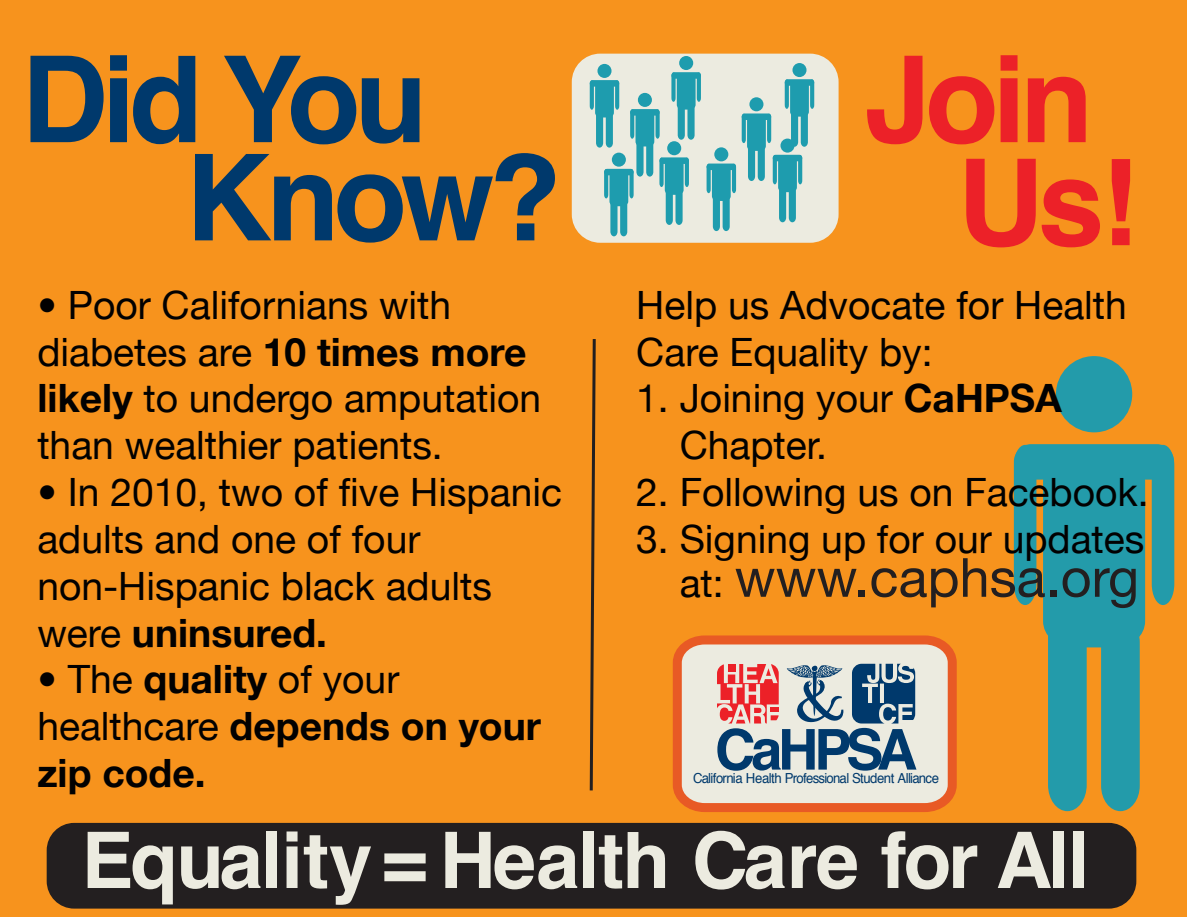
<style>
.page{position:relative;width:1187px;height:917px;background:#fff}
.page>*{position:absolute;margin:0;border:0;box-sizing:border-box;transform-origin:0 0}
.t1{font:700 120px/98.1px "Helvetica";letter-spacing:-.05em;color:#00396c}
.t2{font:700 120px/102.9px "Helvetica";letter-spacing:-.05em;color:#ec2128}
.t3{font:700 78px "Helvetica";letter-spacing:-.02em;color:#ecebe0}
.t4{font:700 56.4px "Helvetica";letter-spacing:-.08em;color:#00396c}
.t5{font:54px "Helvetica Neue";color:#231f20}
.t6{font:39px/46.8px "Helvetica Neue";color:#020101}
.t7{font:700 39px/46.8px "Helvetica Neue";color:#020101}
.t8{font:13.8px "Helvetica";letter-spacing:-.04em;color:#00396c;scale:.95 1}
.s1{font-weight:700}
.s2{font-weight:400}
.s3{font-size:39px;color:#020101}
</style>
<div class="page">
<div style="left:0;top:0;width:1186px;height:916px;background:#f7931d"></div>
<div style="left:47px;top:822px;width:1089px;height:86px;background:#231f20;border-radius:27px"></div>
<svg style="left:1043px;top:479px;width:102px;height:332px"></svg>
<div style="left:1056px;top:356px;width:76px;height:76px;background:#1e9cae;border-radius:50%"></div>
<div style="left:1013px;top:444px;width:161px;height:35px;background:#1e9cae;border-radius:17px"></div>
<svg style="left:1013px;top:445px;width:23px;height:160px"></svg>
<svg style="left:1151px;top:445px;width:23px;height:160px"></svg>
<svg style="left:672px;top:635px;width:285px;height:177px"></svg>
<svg style="left:686px;top:648px;width:257px;height:151px"></svg>
<svg style="left:589px;top:339px;width:7px;height:452px"></svg>
<div style="left:572px;top:54px;width:266px;height:189px;background:#ecebe0;border-radius:28px"></div>
<div style="left:597px;top:64px;width:14px;height:14px;background:#1e9cae;border-radius:50%"></div>
<div style="left:679px;top:56px;width:14px;height:14px;background:#1e9cae;border-radius:50%"></div>
<div style="left:792px;top:63px;width:14px;height:14px;background:#1e9cae;border-radius:50%"></div>
<svg style="left:590px;top:72px;width:224px;height:164px"></svg>
<h1 class="t1" style="left:185px;top:61px;width:377px;text-indent:-164px">Did You<br>Know?</h1>
<p class="t6" style="left:37px;top:281px;width:505px">• Poor Californians with diabetes are <span class="s1">10 times more likely</span> to undergo amputation than wealthier patients.</p>
<p class="t6" style="left:37px;top:468px;width:526px">• In 2010, two of five Hispanic adults and one of four non-Hispanic black adults were <span class="s1">uninsured.</span></p>
<p class="t7" style="left:37px;top:655px;width:505px"><span class="s2">• The</span> quality <span class="s2">of your healthcare</span> depends on your zip code.</p>
<h1 class="t2" style="left:957px;top:58px;width:183px;text-indent:-93px">Join<br>Us!</h1>
<p class="t6" style="left:636px;top:281px;width:492px">Help us Advocate for Health<br>Care Equality by:</p>
<p class="t6" style="left:679px;top:374px;width:384px;text-indent:-43px">1. Joining your <span class="s1">CaHPSA<br></span>Chapter.</p>
<p class="t6" style="left:636px;top:468px;width:514px">2. Following us on Facebook.</p>
<p class="t6" style="left:636px;top:515px;width:509px">3. Signing up for our updates</p>
<h3 class="t5" style="left:679px;top:545px;width:461px"><span class="s3">at:</span> www.caphsa.org</h3>
<h3 class="t4" style="left:715px;top:726px;width:204px">CaHPSA</h3>
<p class="t8" style="left:693px;top:772px;width:260px">California Health Professional Student Alliance</p>
<h2 class="t3" style="left:81px;top:827px;width:1009px">Equality= Health Care for All</h2>
</div>
